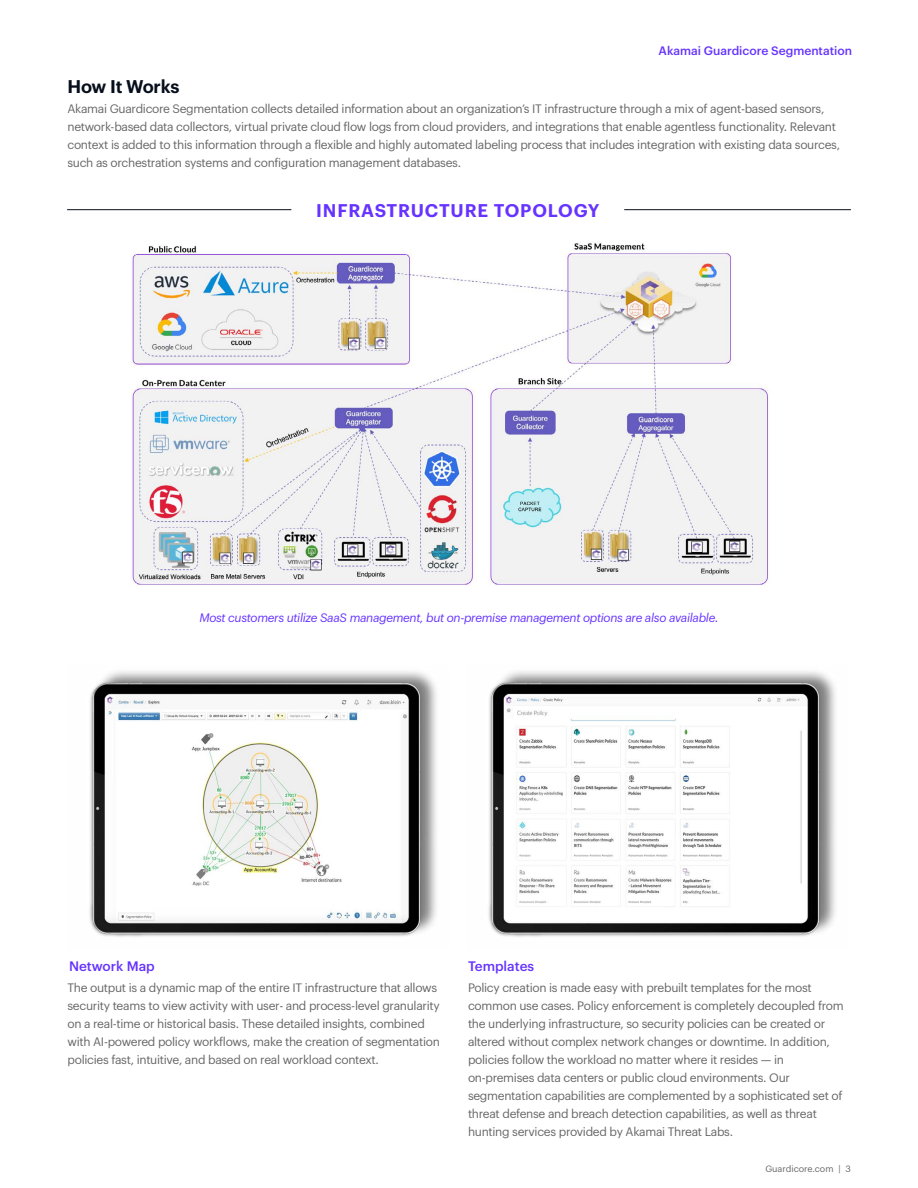
<style>
.page{position:relative;width:918px;height:1188px;background:#fff}
.page>*{position:absolute;margin:0;border:0;box-sizing:border-box;transform-origin:0 0}
.t1{font:600 18px "Graphik";letter-spacing:.045em;color:#63f}
.t2{font:600 18px "Graphik";letter-spacing:-.015em;color:#060e1c}
.t3{font:500 13.5px "Graphik";color:#63f}
.t4{font:12px/18px "Graphik";letter-spacing:-.025em;color:#666}
.t5{font:italic 12px "Graphik";letter-spacing:-.025em;color:#63f}
.t6{font:500 12px "Graphik";color:#63f}
.t7{font:9px "Graphik";color:#666}
</style>
<div class="page">
<img style="left:130px;top:243px;width:639px;height:343px">
<img style="left:488px;top:671px;width:348px;height:266px">
<img style="left:89px;top:671px;width:348px;height:266px">
<hr style="left:67px;top:209px;width:224px;height:1px;background:#060e1c">
<hr style="left:624px;top:209px;width:227px;height:1px;background:#060e1c">
<p class="t6" style="left:659px;top:41px;width:195px">Akamai Guardicore Segmentation</p>
<h1 class="t2" style="left:68px;top:72px;width:113px">How It Works</h1>
<p class="t4" style="left:68px;top:98px;width:774px">Akamai Guardicore Segmentation collects detailed information about an organization’s IT infrastructure through a mix of agent-based sensors, network-based data collectors, virtual private cloud flow logs from cloud providers, and integrations that enable agentless functionality. Relevant context is added to this information through a flexible and highly automated labeling process that includes integration with existing data sources, such as orchestration systems and configuration management databases.</p>
<h1 class="t1" style="left:316px;top:197px;width:285px">INFRASTRUCTURE TOPOLOGY</h1>
<p class="t5" style="left:199px;top:608px;width:521px">Most customers utilize SaaS management, but on-premise management options are also available.</p>
<p class="t3" style="left:69px;top:956px;width:87px">Network Map</p>
<p class="t3" style="left:468px;top:956px;width:68px">Templates</p>
<p class="t4" style="left:68px;top:977px;width:374px">The output is a dynamic map of the entire IT infrastructure that allows security teams to view activity with user- and process-level granularity on a real-time or historical basis. These detailed insights, combined with AI-powered policy workflows, make the creation of segmentation policies fast, intuitive, and based on real workload context.</p>
<p class="t4" style="left:468px;top:977px;width:377px">Policy creation is made easy with prebuilt templates for the most common use cases. Policy enforcement is completely decoupled from the underlying infrastructure, so security policies can be created or altered without complex network changes or downtime. In addition, policies follow the workload no matter where it resides — in on-premises data centers or public cloud environments. Our segmentation capabilities are complemented by a sophisticated set of threat defense and breach detection capabilities, as well as threat hunting services provided by Akamai Threat Labs.</p>
<p class="t7" style="left:765px;top:1161px;width:87px">Guardicore.com | 3</p>
</div>
